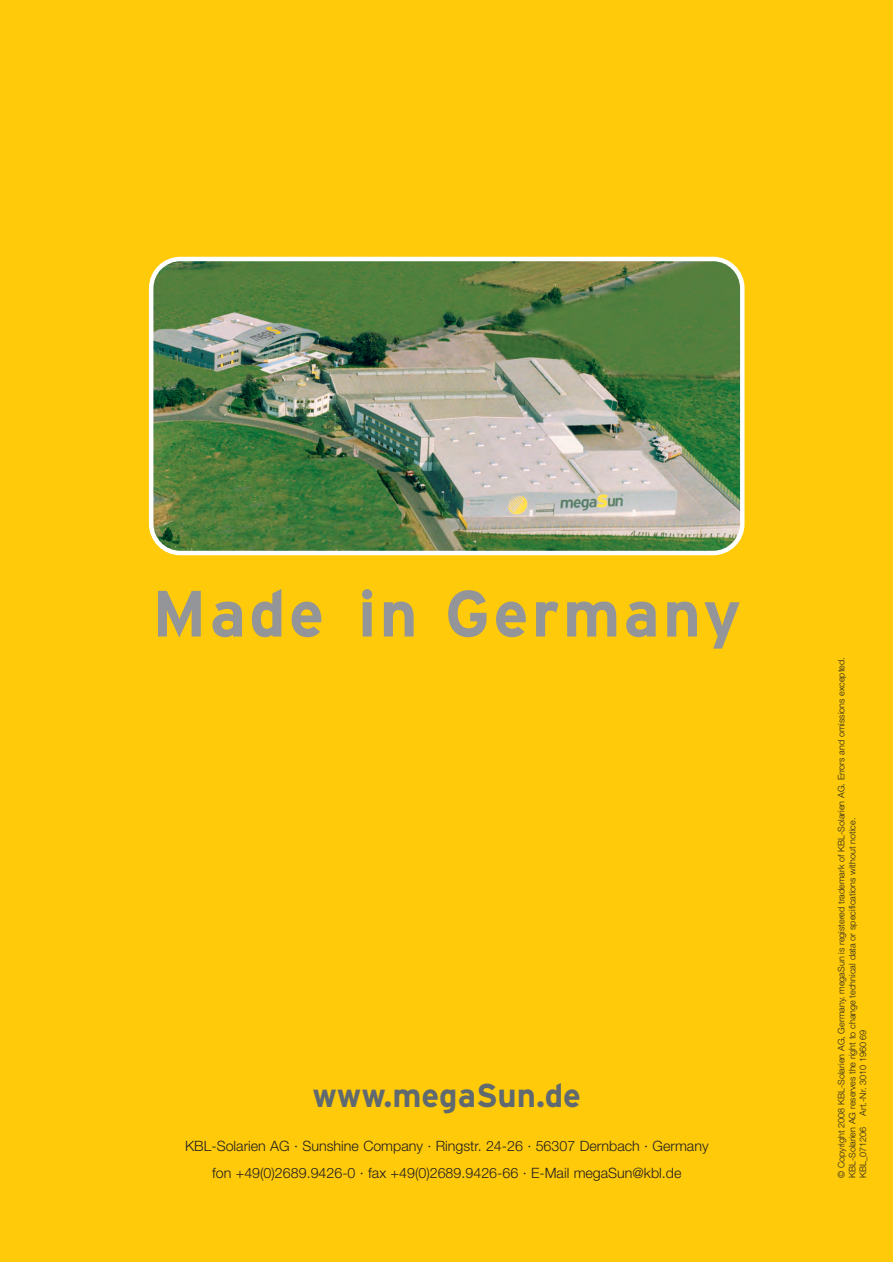
<style>
.page{position:relative;width:893px;height:1262px;background:#fff}
.page>*{position:absolute;margin:0;border:0;box-sizing:border-box;transform-origin:0 0}
.t1{font:700 65.25px "Interstate";letter-spacing:.05em;color:#939598}
.t2{font:700 33px "Interstate";color:#5f696f}
.t3{font:300 14.25px/27px "Helvetica Neue";color:#231f20;text-align:center}
.t4{font:300 9px/10.8px "Helvetica Neue";color:#231f20}
.s1{font-family:"Interstate Bold"}
</style>
<div class="page">
<div style="left:0;top:0;width:892px;height:1262px;background:#feca0a"></div>
<img style="left:149px;top:257px;width:595px;height:298px">
<h1 class="t1" style="left:152px;top:576px;width:590px">Made in Germany</h1>
<h2 class="t2" style="left:312px;top:1076px;width:270px">www.me<span class="s1">g</span>aSun.de</h2>
<h3 class="t3" style="left:185px;top:1133px;width:525px">KBL-Solarien AG · Sunshine Company · Ringstr. 24-26 · 56307 Dernbach · Germany fon +49(0)2689.9426-0 · fax +49(0)2689.9426-66 · E-Mail megaSun@kbl.de</h3>
<p class="t4" style="left:836px;top:1178px;width:522px;rotate:-90deg">© Copyright 2008 KBL-Solarien AG, Germany. megaSun is registered trademark of KBL-Solarien AG. Errors and omissions excepted.<br>KBL-Solarien AG reserves the right to change technical data or specifications without notice.<br>KBL_071206 Art.-Nr. 3010 1960 69</p>
</div>
